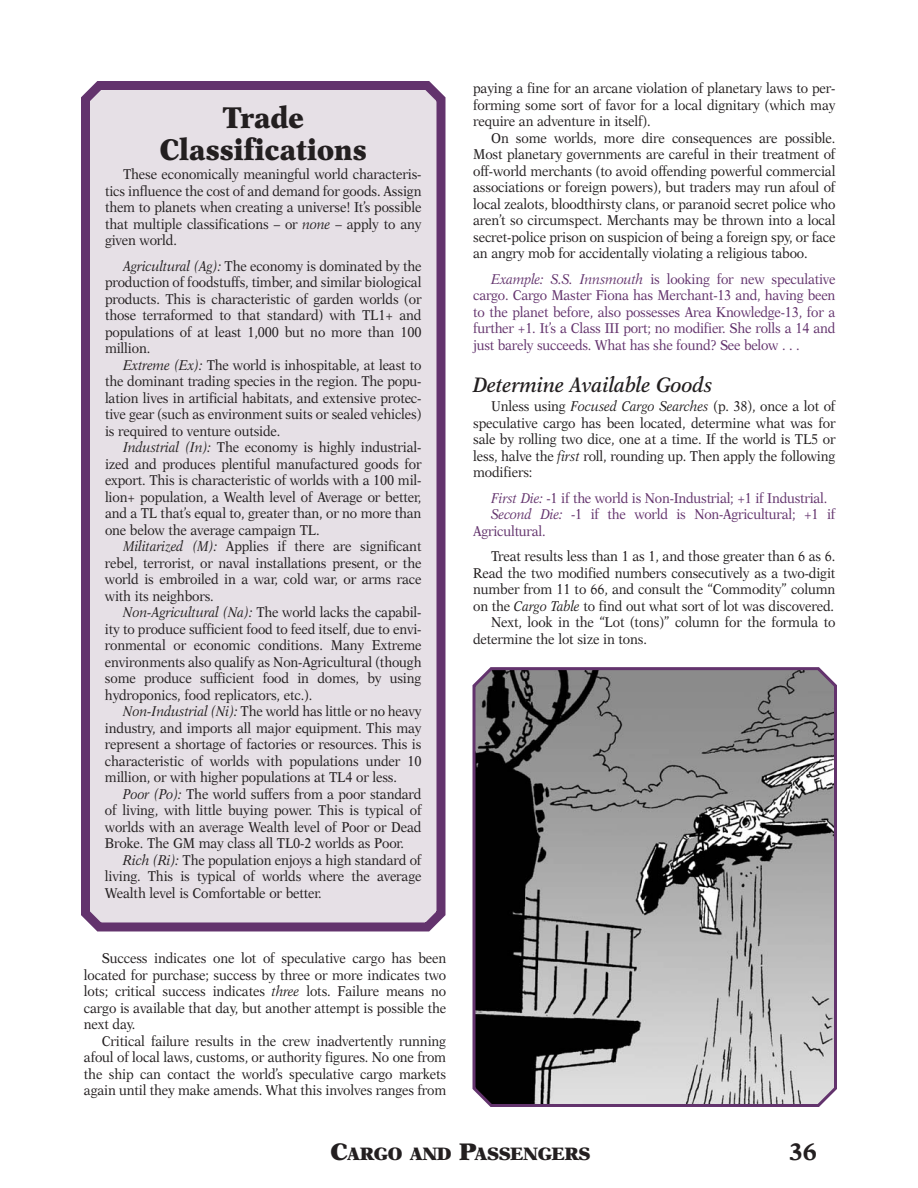
<style>
.page{position:relative;width:918px;height:1188px;background:#fff}
.page>*{position:absolute;margin:0;border:0;box-sizing:border-box;transform-origin:0 0}
.t1{font:900 30px/31.5px "New Aster";color:#231f20;text-align:center;scale:.9 1}
.t2{font:700 24px "New Aster";color:#231f20}
.t3{font:italic 600 21px "New Aster";color:#231f20;scale:.9 1}
.t4{font:900 18px "New Aster";letter-spacing:-.025em;color:#231f20}
.t5{font:14.25px/16.5px "New Aster";letter-spacing:-.01em;color:#231f20;text-align:justify;scale:.9 1}
.t6{font:14.25px/16.5px "New Aster";letter-spacing:-.015em;color:#63336d;text-align:justify;scale:.9 1}
.s1{font-style:italic}
.s2{font-size:24px}
</style>
<div class="page">
<svg style="left:81px;top:81px;width:365px;height:850px;background:#ddd4dd"></svg>
<svg style="left:472px;top:667px;width:365px;height:440px;background:#878687"></svg>
<h1 class="t1" style="left:160px;top:104px;width:231px">Trade<br>Classifications</h1>
<p class="t5" style="left:105px;top:167px;width:353px;text-indent:18px">These economically meaningful world characteris&shy;tics influence the cost of and demand for goods. Assign them to planets when creating a universe! It’s possible that multiple classifications – or <span class="s1">none</span> – apply to any given world.</p>
<p class="t5" style="left:105px;top:258px;width:353px;text-indent:18px"><span class="s1">Agricultural (Ag):</span> The economy is dominated by the production of foodstuffs, timber, and similar biological products. This is characteristic of garden worlds (or those terraformed to that standard) with TL1+ and populations of at least 1,000 but no more than 100 million.</p>
<p class="t5" style="left:105px;top:357px;width:353px;text-indent:18px"><span class="s1">Extreme (Ex):</span> The world is inhospitable, at least to the dominant trading species in the region. The popu&shy;lation lives in artificial habitats, and extensive protec&shy;tive gear (such as environment suits or sealed vehicles) is required to venture outside.</p>
<p class="t5" style="left:105px;top:440px;width:353px;text-indent:18px"><span class="s1">Industrial (In):</span> The economy is highly industrial&shy;ized and produces plentiful manufactured goods for export. This is characteristic of worlds with a 100 mil&shy;lion+ population, a Wealth level of Average or better, and a TL that’s equal to, greater than, or no more than one below the average campaign TL.</p>
<p class="t5" style="left:105px;top:539px;width:353px;text-indent:18px"><span class="s1">Militarized (M):</span> Applies if there are significant rebel, terrorist, or naval installations present, or the world is embroiled in a war, cold war, or arms race with its neighbors.</p>
<p class="t5" style="left:105px;top:605px;width:353px;text-indent:18px"><span class="s1">Non-Agricultural (Na):</span> The world lacks the capabil&shy;ity to produce sufficient food to feed itself, due to envi&shy;ronmental or economic conditions. Many Extreme environments also qualify as Non-Agricultural (though some produce sufficient food in domes, by using hydroponics, food replicators, etc.).</p>
<p class="t5" style="left:105px;top:704px;width:353px;text-indent:18px"><span class="s1">Non-Industrial (Ni):</span> The world has little or no heavy industry, and imports all major equipment. This may represent a shortage of factories or resources. This is characteristic of worlds with populations under 10 million, or with higher populations at TL4 or less.</p>
<p class="t5" style="left:105px;top:786px;width:353px;text-indent:18px"><span class="s1">Poor (Po):</span> The world suffers from a poor standard of living, with little buying power. This is typical of worlds with an average Wealth level of Poor or Dead Broke. The GM may class all TL0-2 worlds as Poor.</p>
<p class="t5" style="left:105px;top:852px;width:353px;text-indent:18px"><span class="s1">Rich (Ri):</span> The population enjoys a high standard of living. This is typical of worlds where the average Wealth level is Comfortable or better.</p>
<p class="t5" style="left:84px;top:951px;width:404px;text-indent:18px">Success indicates one lot of speculative cargo has been located for purchase; success by three or more indicates two lots; critical success indicates <span class="s1">three</span> lots. Failure means no cargo is available that day, but another attempt is possible the next day.</p>
<p class="t5" style="left:84px;top:1034px;width:404px;text-indent:18px">Critical failure results in the crew inadvertently running afoul of local laws, customs, or authority figures. No one from the ship can contact the world’s speculative cargo markets again until they make amends. What this involves ranges from</p>
<p class="t5" style="left:473px;top:81px;width:404px">paying a fine for an arcane violation of planetary laws to per&shy;forming some sort of favor for a local dignitary (which may require an adventure in itself).</p>
<p class="t5" style="left:473px;top:131px;width:404px;text-indent:18px">On some worlds, more dire consequences are possible.<br>Most planetary governments are careful in their treatment of off-world merchants (to avoid offending powerful commercial associations or foreign powers), but traders may run afoul of local zealots, bloodthirsty clans, or paranoid secret police who aren’t so circumspect. Merchants may be thrown into a local secret-police prison on suspicion of being a foreign spy, or face an angry mob for accidentally violating a religious taboo.</p>
<p class="t6" style="left:473px;top:272px;width:404px;text-indent:18px"><span class="s1">Example: S.S. Innsmouth</span> is looking for new speculative cargo. Cargo Master Fiona has Merchant-13 and, having been to the planet before, also possesses Area Knowledge-13, for a further +1. It’s a Class III port; no modifier. She rolls a 14 and just barely succeeds. What has she found? See below . . .</p>
<h3 class="t3" style="left:473px;top:376px;width:268px">Determine Available Goods</h3>
<p class="t5" style="left:473px;top:399px;width:404px;text-indent:18px">Unless using <span class="s1">Focused Cargo Searches</span> (p. 38), once a lot of speculative cargo has been located, determine what was for sale by rolling two dice, one at a time. If the world is TL5 or less, halve the <span class="s1">first</span> roll, rounding up. Then apply the following modifiers:</p>
<p class="t6" style="left:491px;top:491px;width:375px"><span class="s1">First Die:</span> -1 if the world is Non-Industrial; +1 if Industrial.</p>
<p class="t6" style="left:491px;top:507px;width:384px"><span class="s1">Second Die:</span> -1 if the world is Non-Agricultural; +1 if</p>
<p class="t6" style="left:473px;top:524px;width:82px">Agricultural.</p>
<p class="t5" style="left:491px;top:549px;width:384px">Treat results less than 1 as 1, and those greater than 6 as 6.</p>
<p class="t5" style="left:473px;top:566px;width:404px">Read the two modified numbers consecutively as a two-digit</p>
<p class="t5" style="left:473px;top:582px;width:404px">number from 11 to 66, and consult the “Commodity” column</p>
<p class="t5" style="left:473px;top:599px;width:403px">on the <span class="s1">Cargo Table</span> to find out what sort of lot was discovered.</p>
<p class="t5" style="left:491px;top:615px;width:384px">Next, look in the “Lot (tons)” column for the formula to</p>
<p class="t5" style="left:473px;top:632px;width:195px">determine the lot size in tons.</p>
<p class="t4" style="left:330px;top:1146px;width:262px"><span class="s2">C</span>ARGO AND <span class="s2">P</span>ASSENGERS</p>
<h2 class="t2" style="left:789px;top:1141px;width:30px">36</h2>
</div>
